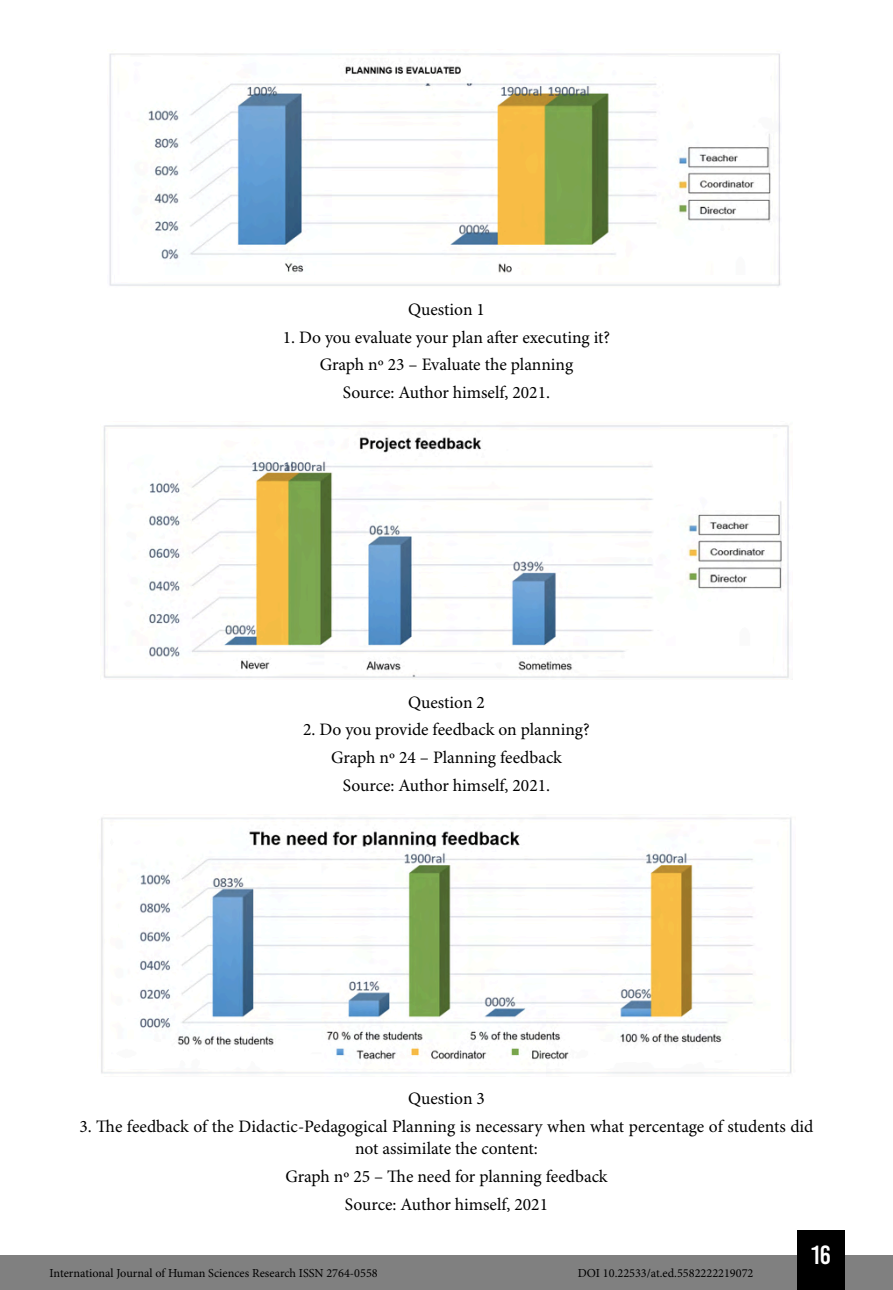
<style>
.page{position:relative;width:893px;height:1290px;background:#fff}
.page>*{position:absolute;margin:0;border:0;box-sizing:border-box;transform-origin:0 0}
.t1{font:26.25px "Bebas Kai";color:#fff}
.t2{font:17.5px/27.7px "Minion Pro";color:#000;text-align:center}
.t3{font:12.25px "Minion Pro";color:#000}
</style>
<div class="page">
<div style="left:0;top:1255px;width:893px;height:35px;background:#808080"></div>
<div style="left:797px;top:1230px;width:48px;height:60px;background:#000"></div>
<img style="left:109px;top:53px;width:672px;height:233px">
<img style="left:103px;top:425px;width:686px;height:253px">
<img style="left:101px;top:817px;width:691px;height:257px">
<p class="t2" style="left:408px;top:296px;width:78px">Question 1</p>
<p class="t2" style="left:283px;top:324px;width:329px">1. Do you evaluate your plan after executing it?<br>Graph nº 23 – Evaluate the planning<br>Source: Author himself, 2021.</p>
<p class="t2" style="left:408px;top:689px;width:78px">Question 2</p>
<p class="t2" style="left:303px;top:717px;width:288px">2. Do you provide feedback on planning?<br>Graph nº 24 – Planning feedback<br>Source: Author himself, 2021.</p>
<p class="t2" style="left:408px;top:1085px;width:78px">Question 3</p>
<p class="t2" style="left:79px;top:1115px;width:736px;line-height:22.8px">3. The feedback of the Didactic-Pedagogical Planning is necessary when what percentage of students did not assimilate the content:</p>
<p class="t2" style="left:285px;top:1163px;width:324px">Graph nº 25 – The need for planning feedback<br>Source: Author himself, 2021</p>
<p class="t3" style="left:50px;top:1266px;width:330px">International Journal of Human Sciences Research ISSN 2764-0558</p>
<p class="t3" style="left:578px;top:1266px;width:177px">DOI 10.22533/at.ed.5582222219072</p>
<h1 class="t1" style="left:811px;top:1241px;width:21px">16</h1>
</div>
